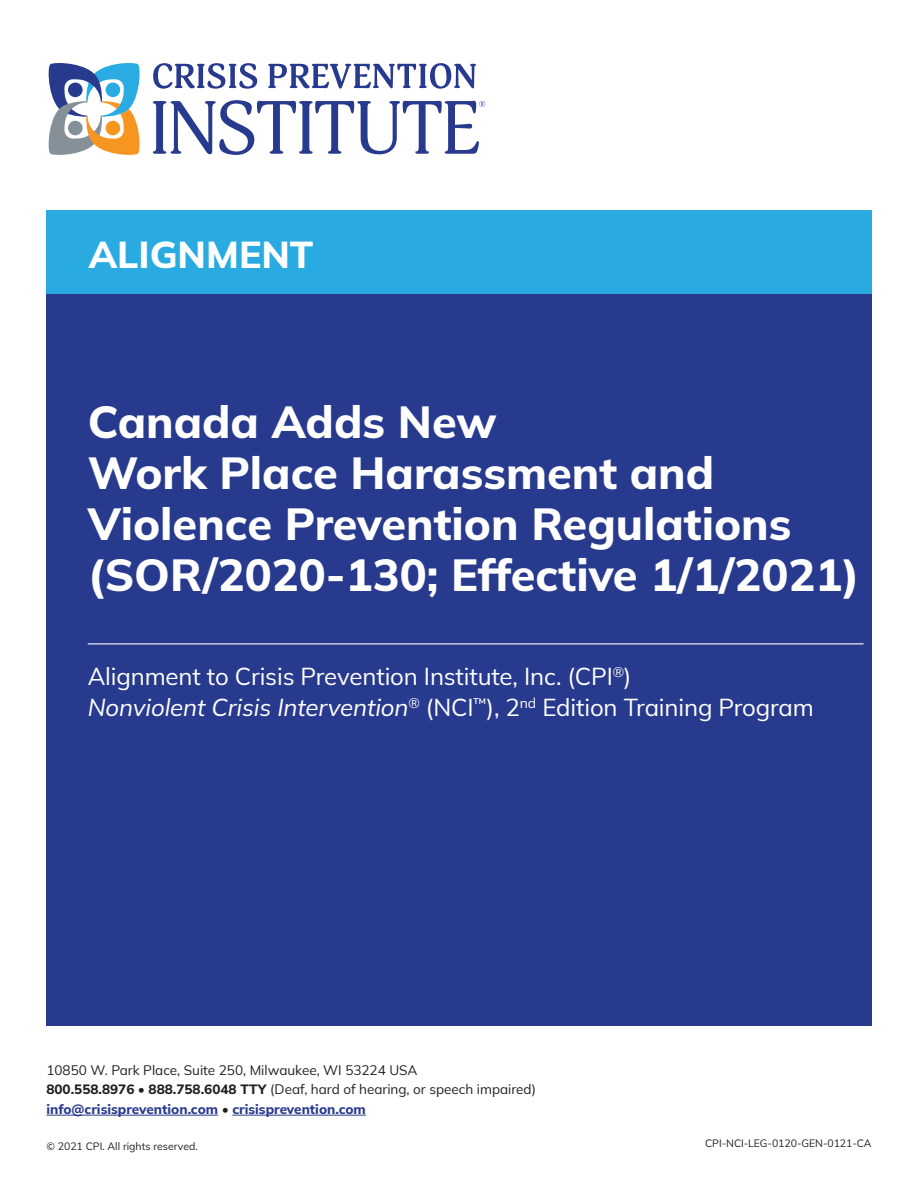
<style>
.page{position:relative;width:918px;height:1188px;background:#fff}
.page>*{position:absolute;margin:0;border:0;box-sizing:border-box;transform-origin:0 0}
.t1{font:800 45px/51px "Mulish";color:#fff}
.t2{font:800 37.5px "Mulish";color:#fff}
.t3{font:24px/31.5px "Mulish";letter-spacing:-.005em;color:#fff}
.t4{font:13.5px/19.5px "Mulish";color:#231f20}
.t5{font:10.5px "Mulish";color:#231f20}
.s1{font-style:italic}
.s2{font-weight:800}
.s3{font-weight:800;color:#283a8d}
</style>
<div class="page">
<div style="left:46px;top:211px;width:826px;height:815px;background:#283a8d"></div>
<hr style="left:46px;top:1115px;width:172px;height:1px;background:#283a8d">
<hr style="left:232px;top:1115px;width:134px;height:1px;background:#283a8d">
<hr style="left:88px;top:643px;width:776px;height:1px;background:#fff">
<div style="left:46px;top:211px;width:826px;height:83px;background:#29abe2"></div>
<svg style="left:153px;top:63px;width:104px;height:26px"></svg>
<svg style="left:268px;top:63px;width:208px;height:26px"></svg>
<svg style="left:48px;top:63px;width:92px;height:92px"></svg>
<svg style="left:153px;top:100px;width:332px;height:55px"></svg>
<h2 class="t2" style="left:89px;top:228px;width:226px">ALIGNMENT</h2>
<h1 class="t1" style="left:88px;top:395px;width:773px">Canada Adds New<br>Work Place Harassment and<br>Violence Prevention Regulations (SOR/2020-130; Effective 1/1/2021)</h1>
<h3 class="t3" style="left:88px;top:660px;width:728px">Alignment to Crisis Prevention Institute, Inc. (CPI<sup>®</sup>)<br><span class="s1">Nonviolent Crisis Intervention</span><sup>®</sup> (NCI<sup>™</sup>), 2<sup>nd</sup> Edition Training Program</h3>
<p class="t4" style="left:46px;top:1060px;width:491px">10850 W. Park Place, Suite 250, Milwaukee, WI 53224 USA<br><span class="s2">800.558.8976</span> • <span class="s2">888.758.6048 TTY</span> (Deaf, hard of hearing, or speech impaired) <span class="s3">info@crisisprevention.com</span> • <span class="s3">crisisprevention.com</span></p>
<p class="t5" style="left:46px;top:1139px;width:153px">© 2021 CPI. All rights reserved.</p>
<p class="t5" style="left:705px;top:1136px;width:168px">CPI-NCI-LEG-0120-GEN-0121-CA</p>
</div>
